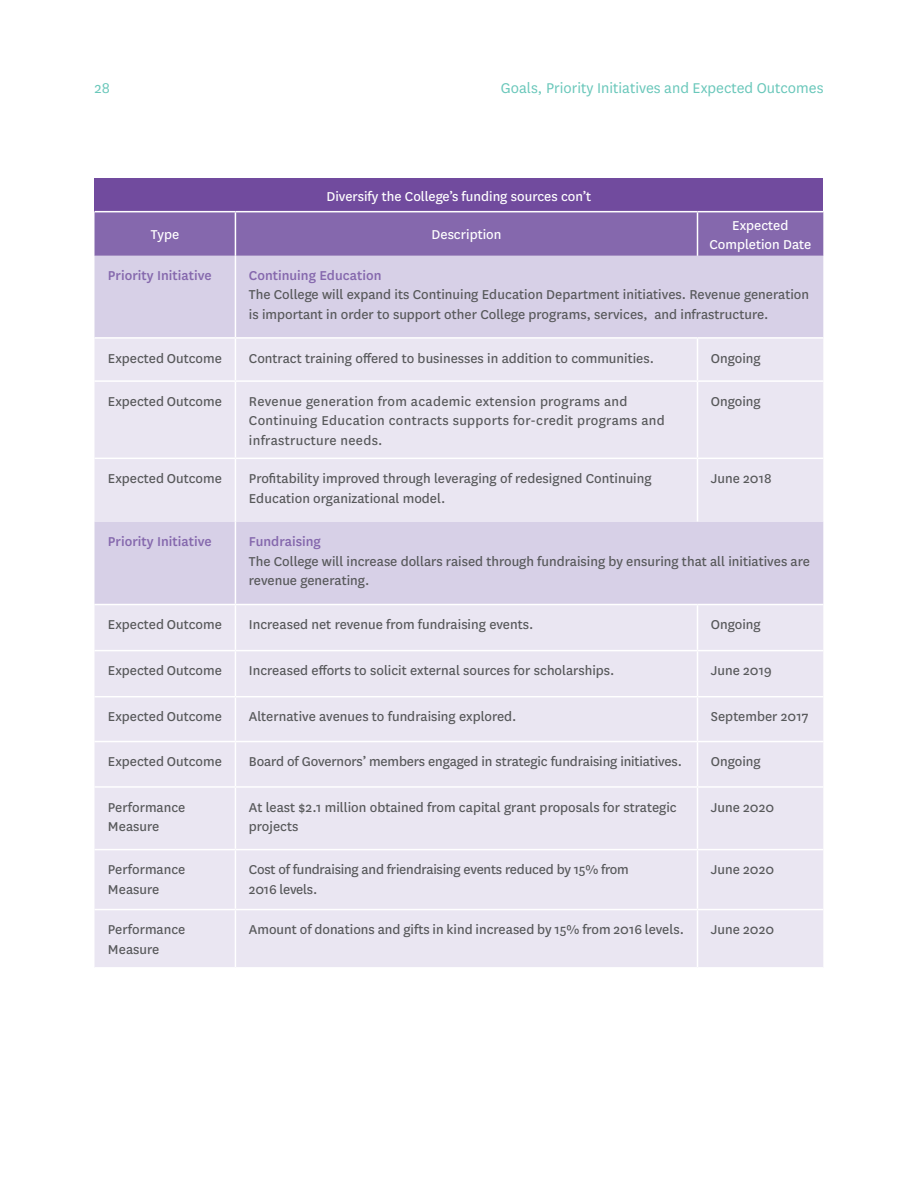
<style>
.page{position:relative;width:918px;height:1188px;background:#fff}
.page>*{position:absolute;margin:0;border:0;box-sizing:border-box;transform-origin:0 0}
.t1{font:16.5px "National";color:#69c7ba}
.t2{font:15px/19.5px "National";color:#57585a}
.t3{font:15px/19.5px "National";letter-spacing:.02em;color:#57585a}
.t4{font:15px/19.5px "National";color:#fff;text-align:center}
.t5{font:500 15px "National";color:#8568ad}
</style>
<div class="page">
<div style="left:94px;top:178px;width:729px;height:34px;background:#714b9e"></div>
<div style="left:94px;top:212px;width:729px;height:44px;background:#8568ad"></div>
<div style="left:94px;top:256px;width:729px;height:81px;background:#d7d0e7"></div>
<svg style="left:94px;top:339px;width:729px;height:628px;background:#e7e3f0"></svg>
<hr style="left:235px;top:256px;width:1px;height:81px;background:#fff">
<hr style="left:235px;top:339px;width:1px;height:41px;background:#fff">
<hr style="left:697px;top:339px;width:1px;height:41px;background:#fff">
<hr style="left:94px;top:380px;width:141px;height:2px;background:#fff">
<hr style="left:235px;top:380px;width:463px;height:2px;background:#fff">
<hr style="left:235px;top:382px;width:1px;height:76px;background:#fff">
<hr style="left:698px;top:380px;width:125px;height:2px;background:#fff">
<hr style="left:697px;top:382px;width:1px;height:76px;background:#fff">
<hr style="left:94px;top:458px;width:141px;height:1px;background:#fff">
<hr style="left:235px;top:458px;width:463px;height:1px;background:#fff">
<hr style="left:235px;top:459px;width:1px;height:63px;background:#fff">
<hr style="left:698px;top:458px;width:125px;height:1px;background:#fff">
<hr style="left:697px;top:459px;width:1px;height:63px;background:#fff">
<hr style="left:235px;top:522px;width:1px;height:82px;background:#fff">
<hr style="left:94px;top:604px;width:141px;height:1px;background:#fff">
<hr style="left:235px;top:604px;width:463px;height:1px;background:#fff">
<hr style="left:235px;top:605px;width:1px;height:45px;background:#fff">
<hr style="left:698px;top:604px;width:125px;height:1px;background:#fff">
<hr style="left:697px;top:605px;width:1px;height:45px;background:#fff">
<hr style="left:94px;top:650px;width:141px;height:1px;background:#fff">
<hr style="left:235px;top:650px;width:463px;height:1px;background:#fff">
<hr style="left:235px;top:651px;width:1px;height:45px;background:#fff">
<hr style="left:698px;top:650px;width:125px;height:1px;background:#fff">
<hr style="left:697px;top:651px;width:1px;height:45px;background:#fff">
<hr style="left:94px;top:696px;width:141px;height:1px;background:#fff">
<hr style="left:235px;top:696px;width:463px;height:1px;background:#fff">
<hr style="left:235px;top:697px;width:1px;height:44px;background:#fff">
<hr style="left:698px;top:696px;width:125px;height:1px;background:#fff">
<hr style="left:697px;top:697px;width:1px;height:44px;background:#fff">
<hr style="left:94px;top:741px;width:141px;height:1px;background:#fff">
<hr style="left:235px;top:741px;width:463px;height:1px;background:#fff">
<hr style="left:235px;top:742px;width:1px;height:44px;background:#fff">
<hr style="left:698px;top:741px;width:125px;height:1px;background:#fff">
<hr style="left:697px;top:742px;width:1px;height:44px;background:#fff">
<hr style="left:94px;top:786px;width:141px;height:2px;background:#fff">
<hr style="left:235px;top:786px;width:463px;height:2px;background:#fff">
<hr style="left:235px;top:788px;width:1px;height:61px;background:#fff">
<hr style="left:698px;top:786px;width:125px;height:2px;background:#fff">
<hr style="left:697px;top:788px;width:1px;height:61px;background:#fff">
<hr style="left:94px;top:849px;width:141px;height:1px;background:#fff">
<hr style="left:235px;top:849px;width:463px;height:1px;background:#fff">
<hr style="left:235px;top:850px;width:1px;height:59px;background:#fff">
<hr style="left:698px;top:849px;width:125px;height:1px;background:#fff">
<hr style="left:697px;top:850px;width:1px;height:59px;background:#fff">
<hr style="left:94px;top:909px;width:141px;height:1px;background:#fff">
<hr style="left:235px;top:909px;width:463px;height:1px;background:#fff">
<hr style="left:235px;top:910px;width:1px;height:57px;background:#fff">
<hr style="left:698px;top:909px;width:125px;height:1px;background:#fff">
<hr style="left:697px;top:910px;width:1px;height:57px;background:#fff">
<hr style="left:235px;top:212px;width:1px;height:44px;background:#fff">
<hr style="left:697px;top:212px;width:1px;height:44px;background:#fff">
<hr style="left:94px;top:211px;width:141px;height:1px;background:#fff">
<hr style="left:235px;top:211px;width:463px;height:1px;background:#fff">
<hr style="left:698px;top:211px;width:125px;height:1px;background:#fff">
<p class="t1" style="left:94px;top:78px;width:17px">28</p>
<p class="t1" style="left:501px;top:78px;width:324px">Goals, Priority Initiatives and Expected Outcomes</p>
<p class="t4" style="left:327px;top:185px;width:266px">Diversify the College’s funding sources con’t</p>
<p class="t4" style="left:151px;top:224px;width:30px">Type</p>
<p class="t4" style="left:431px;top:224px;width:71px">Description</p>
<p class="t4" style="left:709px;top:215px;width:103px">Expected<br>Completion Date</p>
<p class="t5" style="left:108px;top:265px;width:105px">Priority Initiative</p>
<p class="t5" style="left:249px;top:265px;width:134px">Continuing Education</p>
<p class="t2" style="left:249px;top:284px;width:562px">The College will expand its Continuing Education Department initiatives. Revenue generation is important in order to support other College programs, services, and infrastructure.</p>
<p class="t2" style="left:108px;top:348px;width:115px">Expected Outcome</p>
<p class="t2" style="left:249px;top:348px;width:407px">Contract training offered to businesses in addition to communities.</p>
<p class="t2" style="left:711px;top:348px;width:51px">Ongoing</p>
<p class="t2" style="left:108px;top:391px;width:115px">Expected Outcome</p>
<p class="t3" style="left:249px;top:391px;width:417px">Revenue generation from academic extension programs and<br>Continuing Education contracts supports for-credit programs and infrastructure needs.</p>
<p class="t2" style="left:711px;top:391px;width:51px">Ongoing</p>
<p class="t2" style="left:108px;top:468px;width:115px">Expected Outcome</p>
<p class="t2" style="left:249px;top:468px;width:404px">Profitability improved through leveraging of redesigned Continuing<br>Education organizational model.</p>
<p class="t2" style="left:711px;top:468px;width:62px">June 2018</p>
<p class="t5" style="left:108px;top:531px;width:105px">Priority Initiative</p>
<p class="t5" style="left:249px;top:531px;width:74px">Fundraising</p>
<p class="t2" style="left:249px;top:551px;width:562px">The College will increase dollars raised through fundraising by ensuring that all initiatives are revenue generating.</p>
<p class="t2" style="left:108px;top:614px;width:115px">Expected Outcome</p>
<p class="t2" style="left:249px;top:614px;width:286px">Increased net revenue from fundraising events.</p>
<p class="t2" style="left:711px;top:614px;width:51px">Ongoing</p>
<p class="t2" style="left:108px;top:660px;width:115px">Expected Outcome</p>
<p class="t2" style="left:249px;top:660px;width:367px">Increased efforts to solicit external sources for scholarships.</p>
<p class="t2" style="left:711px;top:660px;width:62px">June 2019</p>
<p class="t2" style="left:108px;top:706px;width:115px">Expected Outcome</p>
<p class="t2" style="left:249px;top:706px;width:269px">Alternative avenues to fundraising explored.</p>
<p class="t2" style="left:711px;top:706px;width:99px">September 2017</p>
<p class="t2" style="left:108px;top:751px;width:115px">Expected Outcome</p>
<p class="t2" style="left:249px;top:751px;width:435px">Board of Governors’ members engaged in strategic fundraising initiatives.</p>
<p class="t2" style="left:711px;top:751px;width:51px">Ongoing</p>
<p class="t2" style="left:108px;top:797px;width:79px">Performance<br>Measure</p>
<p class="t2" style="left:249px;top:797px;width:429px">At least $2.1 million obtained from capital grant proposals for strategic projects</p>
<p class="t2" style="left:711px;top:797px;width:65px">June 2020</p>
<p class="t2" style="left:108px;top:859px;width:79px">Performance<br>Measure</p>
<p class="t2" style="left:249px;top:859px;width:381px">Cost of fundraising and friendraising events reduced by 15% from<br>2016 levels.</p>
<p class="t2" style="left:711px;top:859px;width:65px">June 2020</p>
<p class="t2" style="left:108px;top:919px;width:79px">Performance<br>Measure</p>
<p class="t2" style="left:249px;top:919px;width:437px">Amount of donations and gifts in kind increased by 15% from 2016 levels.</p>
<p class="t2" style="left:711px;top:919px;width:65px">June 2020</p>
</div>
